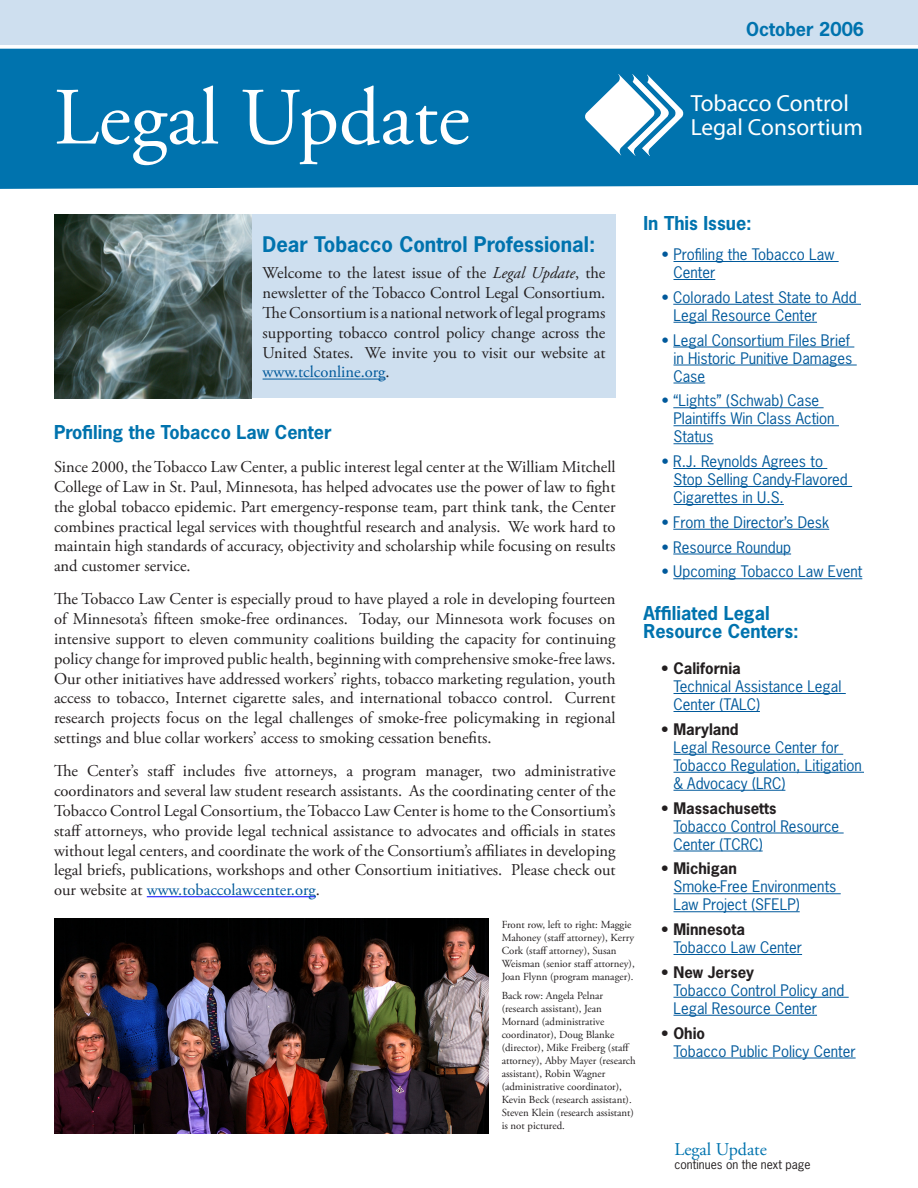
<style>
.page{position:relative;width:918px;height:1188px;background:#fff}
.page>*{position:absolute;margin:0;border:0;box-sizing:border-box;transform-origin:0 0}
.t1{font:81px "Adobe Garamond Pro";color:#fff}
.t2{font:23.4px/24.2px "Myriad Pro";color:#fff}
.t3{font:700 20.25px "News Gothic Std";color:#0073ae}
.Body{font:700 18px "News Gothic Std";color:#0073ae}
.t4{font:18px "Adobe Garamond Pro";color:#0073ae}
.t5{font:16.5px/19.8px "Adobe Garamond Pro";color:#231f20;text-align:justify}
.Body-2{font:15px/18px "News Gothic Std";color:#00599b}
.t6{font:12px "News Gothic Std";color:#231f20}
.t7{font:10.8px/12.9px "Adobe Garamond Pro";color:#231f20}
.s1{font-weight:700;color:#231f20}
.s2{font-style:italic}
.s3{color:#00599b}
</style>
<div class="page">
<div style="left:0;top:0;width:918px;height:45px;background:#cedfef"></div>
<hr style="left:147px;top:896px;width:169px;height:1px;background:#00f">
<hr style="left:674px;top:261px;width:165px;height:1px;background:#00599b">
<hr style="left:674px;top:279px;width:41px;height:1px;background:#00599b">
<hr style="left:673px;top:304px;width:188px;height:1px;background:#00599b">
<hr style="left:674px;top:322px;width:143px;height:1px;background:#00599b">
<hr style="left:673px;top:347px;width:181px;height:1px;background:#00599b">
<hr style="left:674px;top:365px;width:183px;height:1px;background:#00599b">
<hr style="left:674px;top:383px;width:31px;height:1px;background:#00599b">
<hr style="left:673px;top:407px;width:151px;height:1px;background:#00599b">
<hr style="left:674px;top:425px;width:165px;height:1px;background:#00599b">
<hr style="left:674px;top:443px;width:40px;height:1px;background:#00599b">
<hr style="left:673px;top:468px;width:154px;height:1px;background:#00599b">
<hr style="left:674px;top:486px;width:178px;height:1px;background:#00599b">
<hr style="left:674px;top:504px;width:110px;height:1px;background:#00599b">
<hr style="left:673px;top:529px;width:156px;height:1px;background:#00599b">
<hr style="left:673px;top:554px;width:118px;height:1px;background:#00599b">
<hr style="left:673px;top:578px;width:189px;height:1px;background:#00599b">
<hr style="left:674px;top:693px;width:172px;height:1px;background:#00599b">
<hr style="left:674px;top:711px;width:86px;height:1px;background:#00599b">
<hr style="left:674px;top:754px;width:169px;height:1px;background:#00599b">
<hr style="left:674px;top:772px;width:190px;height:1px;background:#00599b">
<hr style="left:674px;top:790px;width:111px;height:1px;background:#00599b">
<hr style="left:674px;top:833px;width:170px;height:1px;background:#00599b">
<hr style="left:674px;top:851px;width:89px;height:1px;background:#00599b">
<hr style="left:674px;top:893px;width:167px;height:1px;background:#00599b">
<hr style="left:674px;top:911px;width:126px;height:1px;background:#00599b">
<hr style="left:674px;top:954px;width:128px;height:1px;background:#00599b">
<hr style="left:674px;top:997px;width:175px;height:1px;background:#00599b">
<hr style="left:674px;top:1015px;width:143px;height:1px;background:#00599b">
<hr style="left:674px;top:1058px;width:182px;height:1px;background:#00599b">
<div style="left:0;top:49px;width:918px;height:140px;background:#0073ae"></div>
<div style="left:251px;top:214px;width:365px;height:184px;background:#cedfef"></div>
<hr style="left:263px;top:379px;width:123px;height:1px;background:#00599b">
<img style="left:54px;top:215px;width:197px;height:183px">
<div style="left:579px;top:70px;width:285px;height:89px;background:#0073ae"></div>
<svg style="left:585px;top:74px;width:99px;height:82px"></svg>
<img style="left:54px;top:918px;width:435px;height:216px">
<p class="t1" style="left:54px;top:69px;width:417px">Legal Update</p>
<p class="Body" style="left:746px;top:17px;width:119px">October 2006</p>
<p class="t2" style="left:691px;top:92px;width:174px">Tobacco Control<br>Legal Consortium</p>
<p class="Body" style="left:644px;top:211px;width:110px">In This Issue:</p>
<p class="Body-2" style="left:674px;top:245px;width:162px;text-indent:-12px">• Profiling the Tobacco Law<br>Center</p>
<p class="Body-2" style="left:674px;top:288px;width:185px;text-indent:-12px">• Colorado Latest State to Add<br>Legal Resource Center</p>
<p class="Body-2" style="left:674px;top:331px;width:180px;text-indent:-12px">• Legal Consortium Files Brief in Historic Punitive Damages<br>Case</p>
<p class="Body-2" style="left:674px;top:391px;width:163px;text-indent:-12px">• “Lights” (Schwab) Case<br>Plaintiffs Win Class Action<br>Status</p>
<p class="Body-2" style="left:674px;top:452px;width:176px;text-indent:-12px">• R.J. Reynolds Agrees to<br>Stop Selling Candy-Flavored<br>Cigarettes in U.S.</p>
<p class="Body-2" style="left:662px;top:513px;width:169px">• From the Director’s Desk</p>
<p class="Body-2" style="left:662px;top:538px;width:131px">• Resource Roundup</p>
<p class="Body-2" style="left:662px;top:562px;width:202px">• Upcoming Tobacco Law Event</p>
<p class="Body" style="left:644px;top:601px;width:128px">Affiliated Legal</p>
<p class="Body" style="left:644px;top:619px;width:157px">Resource Centers:</p>
<p class="Body-2" style="left:674px;top:659px;width:169px;text-indent:-12px"><span class="s1">• California<br></span>Technical Assistance Legal<br>Center (TALC)</p>
<p class="Body-2" style="left:674px;top:720px;width:190px;text-indent:-12px"><span class="s1">• Maryland<br></span>Legal Resource Center for<br>Tobacco Regulation, Litigation &amp; Advocacy (LRC)</p>
<p class="Body-2" style="left:674px;top:799px;width:167px;text-indent:-12px"><span class="s1">• Massachusetts<br></span>Tobacco Control Resource<br>Center (TCRC)</p>
<p class="Body-2" style="left:674px;top:859px;width:164px;text-indent:-12px"><span class="s1">• Michigan<br></span>Smoke-Free Environments<br>Law Project (SFELP)</p>
<p class="Body-2" style="left:674px;top:920px;width:130px;text-indent:-12px"><span class="s1">• Minnesota<br></span>Tobacco Law Center</p>
<p class="Body-2" style="left:674px;top:963px;width:172px;text-indent:-12px"><span class="s1">• New Jersey<br></span>Tobacco Control Policy and<br>Legal Resource Center</p>
<p class="Body-2" style="left:674px;top:1024px;width:184px;text-indent:-12px"><span class="s1">• Ohio<br></span>Tobacco Public Policy Center</p>
<p class="t3" style="left:263px;top:231px;width:334px">Dear Tobacco Control Professional:</p>
<p class="t5" style="left:263px;top:264px;width:344px">Welcome to the latest issue of the <span class="s2">Legal Update</span>, the newsletter of the Tobacco Control Legal Consortium.<br>The Consortium is a national network of legal programs supporting tobacco control policy change across the United States. We invite you to visit our website at <span class="s3">www.tclconline.org</span>.</p>
<p class="Body" style="left:54px;top:420px;width:279px">Profiling the Tobacco Law Center</p>
<p class="t5" style="left:54px;top:458px;width:563px">Since 2000, the Tobacco Law Center, a public interest legal center at the William Mitchell College of Law in St. Paul, Minnesota, has helped advocates use the power of law to fight the global tobacco epidemic. Part emergency-response team, part think tank, the Center combines practical legal services with thoughtful research and analysis. We work hard to maintain high standards of accuracy, objectivity and scholarship while focusing on results and customer service.</p>
<p class="t5" style="left:54px;top:590px;width:563px">The Tobacco Law Center is especially proud to have played a role in developing fourteen of Minnesota’s fifteen smoke-free ordinances. Today, our Minnesota work focuses on intensive support to eleven community coalitions building the capacity for continuing policy change for improved public health, beginning with comprehensive smoke-free laws.<br>Our other initiatives have addressed workers’ rights, tobacco marketing regulation, youth access to tobacco, Internet cigarette sales, and international tobacco control. Current research projects focus on the legal challenges of smoke-free policymaking in regional settings and blue collar workers’ access to smoking cessation benefits.</p>
<p class="t5" style="left:54px;top:762px;width:563px">The Center’s staff includes five attorneys, a program manager, two administrative coordinators and several law student research assistants. As the coordinating center of the Tobacco Control Legal Consortium, the Tobacco Law Center is home to the Consortium’s staff attorneys, who provide legal technical assistance to advocates and officials in states without legal centers, and coordinate the work of the Consortium’s affiliates in developing legal briefs, publications, workshops and other Consortium initiatives. Please check out our website at <span class="s3">www.tobaccolawcenter.org</span>.</p>
<p class="t7" style="left:502px;top:918px;width:135px">Front row, left to right: Maggie<br>Mahoney (staff attorney), Kerry<br>Cork (staff attorney), Susan<br>Weisman (senior staff attorney),<br>Joan Flynn (program manager).</p>
<p class="t7" style="left:502px;top:990px;width:136px">Back row: Angela Pelnar (research assistant), Jean<br>Mornard (administrative coordinator), Doug Blanke (director), Mike Freiberg (staff attorney), Abby Mayer (research assistant), Robin Wagner (administrative coordinator),<br>Kevin Beck (research assistant).<br>Steven Klein (research assistant) is not pictured.</p>
<p class="t4" style="left:675px;top:1138px;width:94px">Legal Update</p>
<p class="t6" style="left:675px;top:1157px;width:138px">continues on the next page</p>
</div>
